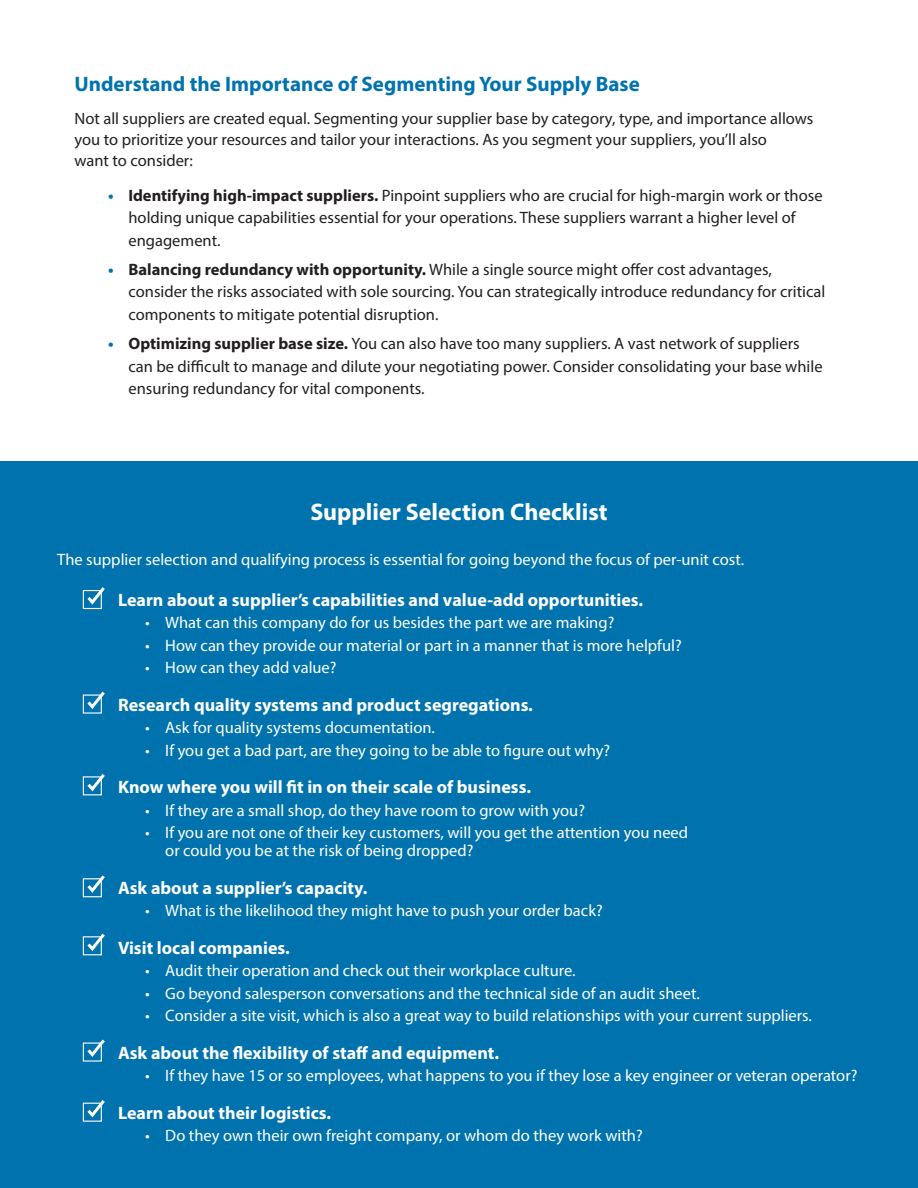
<style>
.page{position:relative;width:918px;height:1188px;background:#fff}
.page>*{position:absolute;margin:0;border:0;box-sizing:border-box;transform-origin:0 0}
.t1{font:700 24px "Myriad Pro";color:#fff}
.t2{font:700 21px "Myriad Pro";color:#0073ae}
.t3{font:700 18px "Myriad Pro";color:#fff}
.t4{font:16.5px/18px "Myriad Pro";color:#fff}
.t5{font:16.5px/22.5px "Myriad Pro";color:#231f20}
.s1{font-weight:700;color:#0073ae}
.s2{font-weight:700}
</style>
<div class="page">
<div style="left:0;top:461px;width:918px;height:727px;background:#0073ae"></div>
<div style="left:83px;top:590px;width:19px;height:19px;border:1px solid #fff"></div>
<svg style="left:84px;top:587px;width:21px;height:20px"></svg>
<div style="left:83px;top:695px;width:19px;height:19px;border:1px solid #fff"></div>
<svg style="left:84px;top:691px;width:21px;height:20px"></svg>
<div style="left:83px;top:776px;width:19px;height:19px;border:1px solid #fff"></div>
<svg style="left:84px;top:774px;width:21px;height:20px"></svg>
<div style="left:83px;top:878px;width:19px;height:19px;border:1px solid #fff"></div>
<svg style="left:84px;top:875px;width:21px;height:20px"></svg>
<div style="left:83px;top:936px;width:19px;height:19px;border:1px solid #fff"></div>
<svg style="left:84px;top:933px;width:21px;height:20px"></svg>
<div style="left:83px;top:1043px;width:19px;height:19px;border:1px solid #fff"></div>
<svg style="left:84px;top:1039px;width:21px;height:20px"></svg>
<div style="left:83px;top:1103px;width:19px;height:19px;border:1px solid #fff"></div>
<svg style="left:84px;top:1100px;width:21px;height:20px"></svg>
<h3 class="t2" style="left:75px;top:70px;width:567px">Understand the Importance of Segmenting Your Supply Base</h3>
<p class="t5" style="left:75px;top:108px;width:740px;line-height:21px">Not all suppliers are created equal. Segmenting your supplier base by category, type, and importance allows you to prioritize your resources and tailor your interactions. As you segment your suppliers, you’ll also<br>want to consider:</p>
<p class="t5" style="left:129px;top:184px;width:696px;text-indent:-20px"><span class="s1">•</span> <span class="s2">Identifying high-impact suppliers.</span> Pinpoint suppliers who are crucial for high-margin work or those holding unique capabilities essential for your operations. These suppliers warrant a higher level of engagement.</p>
<p class="t5" style="left:129px;top:258px;width:698px;text-indent:-20px"><span class="s1">•</span> <span class="s2">Balancing redundancy with opportunity.</span> While a single source might offer cost advantages, consider the risks associated with sole sourcing. You can strategically introduce redundancy for critical components to mitigate potential disruption.</p>
<p class="t5" style="left:129px;top:332px;width:696px;text-indent:-20px"><span class="s1">•</span> <span class="s2">Optimizing supplier base size.</span> You can also have too many suppliers. A vast network of suppliers can be difficult to manage and dilute your negotiating power. Consider consolidating your base while ensuring redundancy for vital components.</p>
<h2 class="t1" style="left:310px;top:497px;width:299px">Supplier Selection Checklist</h2>
<p class="t4" style="left:57px;top:550px;width:688px">The supplier selection and qualifying process is essential for going beyond the focus of per-unit cost.</p>
<p class="t3" style="left:118px;top:588px;width:527px">Learn about a supplier’s capabilities and value-add opportunities.</p>
<p class="t4" style="left:145px;top:613px;width:471px">• What can this company do for us besides the part we are making?</p>
<p class="t4" style="left:145px;top:636px;width:538px">• How can they provide our material or part in a manner that is more helpful?</p>
<p class="t4" style="left:145px;top:658px;width:193px">• How can they add value?</p>
<p class="t3" style="left:118px;top:693px;width:416px">Research quality systems and product segregations.</p>
<p class="t4" style="left:145px;top:718px;width:291px">• Ask for quality systems documentation.</p>
<p class="t4" style="left:145px;top:741px;width:467px">• If you get a bad part, are they going to be able to figure out why?</p>
<p class="t3" style="left:118px;top:775px;width:414px">Know where you will fit in on their scale of business.</p>
<p class="t4" style="left:145px;top:801px;width:441px">• If they are a small shop, do they have room to grow with you?</p>
<p class="t4" style="left:165px;top:823px;width:524px;text-indent:-20px">• If you are not one of their key customers, will you get the attention you need or could you be at the risk of being dropped?</p>
<p class="t3" style="left:118px;top:876px;width:251px">Ask about a supplier’s capacity.</p>
<p class="t4" style="left:145px;top:901px;width:459px">• What is the likelihood they might have to push your order back?</p>
<p class="t3" style="left:118px;top:936px;width:173px">Visit local companies.</p>
<p class="t4" style="left:145px;top:961px;width:432px">• Audit their operation and check out their workplace culture.</p>
<p class="t4" style="left:145px;top:984px;width:556px">• Go beyond salesperson conversations and the technical side of an audit sheet.</p>
<p class="t4" style="left:145px;top:1006px;width:668px">• Consider a site visit, which is also a great way to build relationships with your current suppliers.</p>
<p class="t3" style="left:118px;top:1041px;width:382px">Ask about the flexibility of staff and equipment.</p>
<p class="t4" style="left:145px;top:1066px;width:714px">• If they have 15 or so employees, what happens to you if they lose a key engineer or veteran operator?</p>
<p class="t3" style="left:118px;top:1101px;width:215px">Learn about their logistics.</p>
<p class="t4" style="left:145px;top:1126px;width:499px">• Do they own their own freight company, or whom do they work with?</p>
</div>
